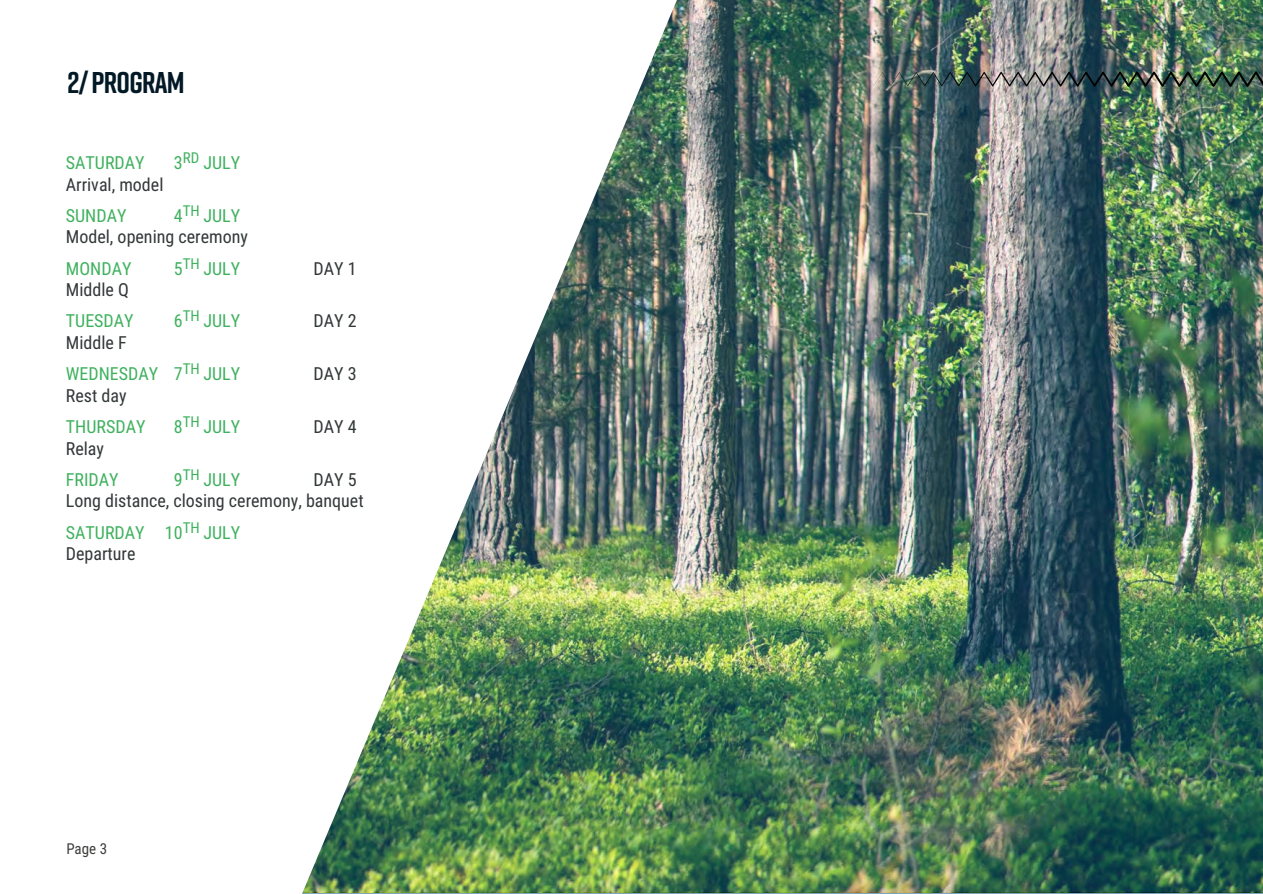
<style>
.page{position:relative;width:1263px;height:894px;background:#fff}
.page>*{position:absolute;margin:0;border:0;box-sizing:border-box;transform-origin:0 0}
.t1{font:700 30px "Rift";letter-spacing:-.025em;color:#000}
.t2{font:18px/31.2px "Roboto Condensed";color:#3fb15e}
.t3{font:18px/21.6px "Roboto Condensed";color:#323738}
.t4{font:15px "Roboto Condensed";color:#3c3c3b}
.s1{color:#3fb15e}
.s2{color:#323738}
</style>
<div class="page">
<img style="left:303px;top:0;width:960px;height:892px">
<img style="left:865px;top:71px;width:398px;height:16px">
<h1 class="t1" style="left:68px;top:61px;width:119px">2/ PROGRAM</h1>
<p class="t2" style="left:66px;top:146px;width:80px">SATURDAY</p>
<p class="t3" style="left:66px;top:173px;width:99px">Arrival, model</p>
<p class="t2" style="left:174px;top:146px;width:68px">3<sup>RD</sup> JULY</p>
<p class="t3" style="left:66px;top:204px;width:184px;text-indent:108px"><span class="s1">4</span><sup>TH</sup> <span class="s1">JULY<br></span>Model, opening ceremony</p>
<p class="t2" style="left:66px;top:252px;width:67px">MONDAY</p>
<p class="t2" style="left:174px;top:252px;width:68px">5<sup>TH</sup> JULY</p>
<p class="t3" style="left:314px;top:257px;width:45px">DAY 1</p>
<p class="t3" style="left:66px;top:278px;width:65px">Middle Q</p>
<p class="t2" style="left:66px;top:305px;width:69px">TUESDAY</p>
<p class="t2" style="left:174px;top:305px;width:68px">6<sup>TH</sup> JULY</p>
<p class="t3" style="left:314px;top:310px;width:45px">DAY 2</p>
<p class="t2" style="left:66px;top:326px;width:176px"><span class="s2">Middle F<br></span>WEDNESDAY 7<sup>TH</sup> JULY</p>
<p class="t3" style="left:66px;top:384px;width:62px">Rest day</p>
<p class="t2" style="left:66px;top:410px;width:81px">THURSDAY</p>
<p class="t2" style="left:174px;top:410px;width:68px">8<sup>TH</sup> JULY</p>
<p class="t3" style="left:66px;top:437px;width:40px">Relay</p>
<p class="t2" style="left:66px;top:199px;width:62px">SUNDAY</p>
<p class="t3" style="left:314px;top:362px;width:45px">DAY 3</p>
<p class="t3" style="left:314px;top:415px;width:45px">DAY 4</p>
<p class="t2" style="left:66px;top:463px;width:54px">FRIDAY</p>
<p class="t2" style="left:174px;top:463px;width:68px">9<sup>TH</sup> JULY</p>
<p class="t3" style="left:66px;top:468px;width:299px;text-indent:248px">DAY 5<br>Long distance, closing ceremony, banquet</p>
<p class="t2" style="left:66px;top:521px;width:176px;line-height:21.6px">SATURDAY 10<sup>TH</sup> JULY<br><span class="s2">Departure</span></p>
<p class="t4" style="left:66px;top:839px;width:42px">Page 3</p>
</div>
